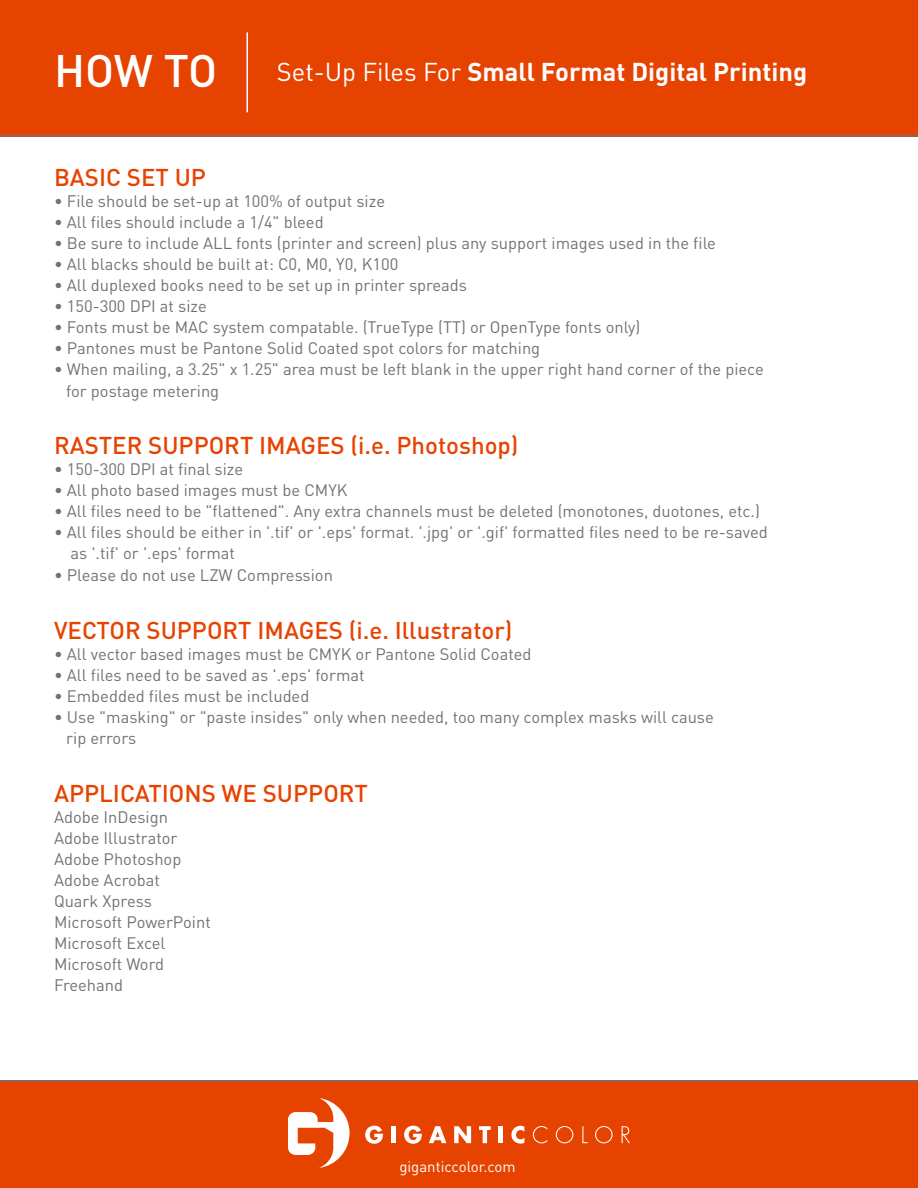
<style>
.page{position:relative;width:918px;height:1188px;background:#fff}
.page>*{position:absolute;margin:0;border:0;box-sizing:border-box;transform-origin:0 0}
.t1{font:500 45px "DIN";color:#fff}
.t2{font:700 25.5px "DIN";color:#fff}
.t3{font:500 24px "DIN";color:#e74300}
.t4{font:16.5px/21.6px "DIN";color:#717371}
.t5{font:15px "DIN";color:#fff}
.s1{font-weight:400}
</style>
<div class="page">
<div style="left:0;top:0;width:918px;height:136px;background:#e74300"></div>
<div style="left:0;top:1080px;width:918px;height:108px;background:#e74300"></div>
<hr style="left:0;top:135px;width:918px;height:2px;background:#717371">
<hr style="left:0;top:1080px;width:918px;height:2px;background:#717371">
<svg style="left:365px;top:1126px;width:18px;height:18px"></svg>
<div style="left:391px;top:1126px;width:5px;height:17px;background:#fff"></div>
<svg style="left:404px;top:1126px;width:18px;height:18px"></svg>
<svg style="left:429px;top:1126px;width:17px;height:17px"></svg>
<svg style="left:454px;top:1126px;width:17px;height:17px"></svg>
<svg style="left:479px;top:1126px;width:12px;height:17px"></svg>
<hr style="left:499px;top:1126px;width:4px;height:17px;background:#fff">
<svg style="left:511px;top:1126px;width:13px;height:18px"></svg>
<svg style="left:533px;top:1126px;width:14px;height:17px"></svg>
<svg style="left:556px;top:1126px;width:17px;height:17px"></svg>
<svg style="left:582px;top:1126px;width:6px;height:17px"></svg>
<svg style="left:595px;top:1126px;width:18px;height:17px"></svg>
<svg style="left:622px;top:1126px;width:8px;height:17px"></svg>
<svg style="left:288px;top:1098px;width:62px;height:70px"></svg>
<hr style="left:247px;top:32px;width:1px;height:80px;background:#fff">
<p class="t1" style="left:54px;top:41px;width:165px">HOW TO</p>
<p class="t2" style="left:277px;top:55px;width:532px"><span class="s1">Set-Up Files For</span> Small Format Digital Printing</p>
<p class="t3" style="left:54px;top:162px;width:154px">BASIC SET UP</p>
<p class="t4" style="left:54px;top:190px;width:333px">• File should be set-up at 100% of output size</p>
<p class="t4" style="left:54px;top:211px;width:271px">• All files should include a 1/4" bleed</p>
<p class="t4" style="left:54px;top:232px;width:663px">• Be sure to include ALL fonts (printer and screen) plus any support images used in the file</p>
<p class="t4" style="left:54px;top:253px;width:346px">• All blacks should be built at: C0, M0, Y0, K100</p>
<p class="t4" style="left:54px;top:274px;width:415px">• All duplexed books need to be set up in printer spreads</p>
<p class="t4" style="left:54px;top:295px;width:154px">• 150-300 DPI at size</p>
<p class="t4" style="left:54px;top:316px;width:588px">• Fonts must be MAC system compatable. (TrueType (TT) or OpenType fonts only)</p>
<p class="t4" style="left:54px;top:337px;width:488px">• Pantones must be Pantone Solid Coated spot colors for matching</p>
<p class="t4" style="left:66px;top:358px;width:699px;text-indent:-12px">• When mailing, a 3.25" x 1.25" area must be left blank in the upper right hand corner of the piece for postage metering</p>
<p class="t3" style="left:54px;top:430px;width:466px">RASTER SUPPORT IMAGES (i.e. Photoshop)</p>
<p class="t4" style="left:54px;top:458px;width:191px">• 150-300 DPI at final size</p>
<p class="t4" style="left:54px;top:479px;width:295px">• All photo based images must be CMYK</p>
<p class="t4" style="left:54px;top:500px;width:707px">• All files need to be "flattened". Any extra channels must be deleted (monotones, duotones, etc.)</p>
<p class="t4" style="left:54px;top:521px;width:715px">• All files should be either in '.tif' or '.eps' format. '.jpg' or '.gif' formatted files need to be re-saved</p>
<p class="t4" style="left:70px;top:542px;width:166px">as '.tif' or '.eps' format</p>
<p class="t4" style="left:54px;top:564px;width:280px">• Please do not use LZW Compression</p>
<p class="t3" style="left:54px;top:614px;width:460px">VECTOR SUPPORT IMAGES (i.e. Illustrator)</p>
<p class="t4" style="left:54px;top:642px;width:479px">• All vector based images must be CMYK or Pantone Solid Coated</p>
<p class="t4" style="left:54px;top:663px;width:312px">• All files need to be saved as '.eps' format</p>
<p class="t4" style="left:54px;top:684px;width:257px">• Embedded files must be included</p>
<p class="t4" style="left:66px;top:705px;width:649px;text-indent:-12px">• Use "masking" or "paste insides" only when needed, too many complex masks will cause rip errors</p>
<p class="t3" style="left:54px;top:778px;width:316px">APPLICATIONS WE SUPPORT</p>
<p class="t4" style="left:54px;top:805px;width:116px">Adobe InDesign</p>
<p class="t4" style="left:54px;top:826px;width:125px">Adobe Illustrator</p>
<p class="t4" style="left:54px;top:847px;width:129px">Adobe Photoshop</p>
<p class="t4" style="left:54px;top:868px;width:108px">Adobe Acrobat</p>
<p class="t4" style="left:54px;top:889px;width:99px">Quark Xpress</p>
<p class="t4" style="left:54px;top:910px;width:158px">Microsoft PowerPoint</p>
<p class="t4" style="left:54px;top:931px;width:113px">Microsoft Excel</p>
<p class="t4" style="left:54px;top:952px;width:112px">Microsoft Word</p>
<p class="t4" style="left:54px;top:974px;width:71px">Freehand</p>
<p class="t5" style="left:399px;top:1157px;width:118px">giganticcolor.com</p>
</div>
